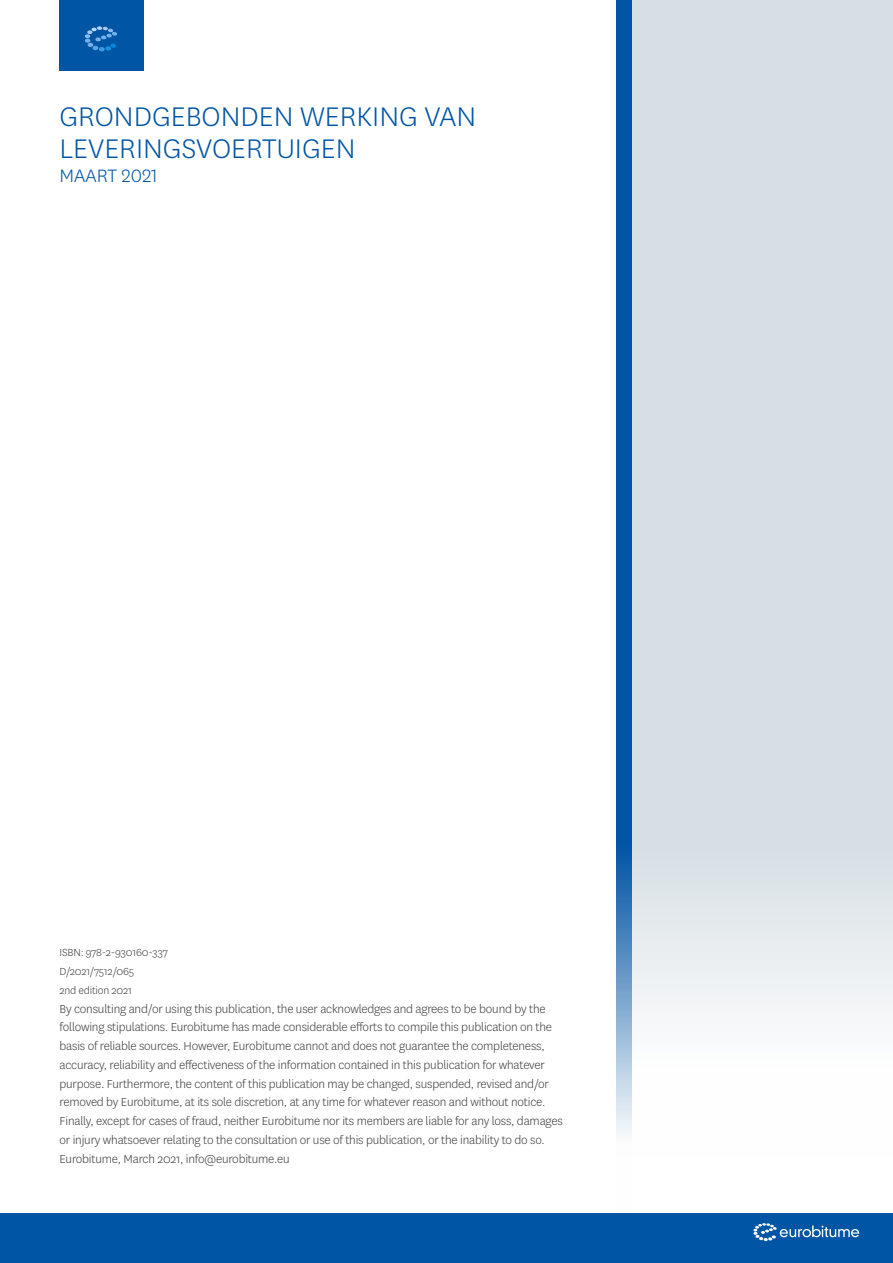
<style>
.page{position:relative;width:893px;height:1263px;background:#fff}
.page>*{position:absolute;margin:0;border:0;box-sizing:border-box;transform-origin:0 0}
.t1{font:300 31.5px/31.5px "National";color:#0155a5}
.t2{font:300 21px "National";color:#0155a5}
.Body{font:300 13.5px/18.8px "National";letter-spacing:-.015em;color:#3e3e3f}
.Body-2{font:300 12px "National";letter-spacing:-.015em;color:#3e3e3f}
</style>
<div class="page">
<div style="left:60px;top:0;width:84px;height:70px;background:#0155a5"></div>
<svg style="left:85px;top:26px;width:32px;height:25px"></svg>
<div style="left:0;top:1213px;width:893px;height:50px;background:#0155a5"></div>
<svg style="left:753px;top:1223px;width:106px;height:18px"></svg>
<svg style="left:632px;top:0;width:261px;height:1017px;background:#d9e0e5"></svg>
<svg style="left:617px;top:0;width:15px;height:1135px;background:#1f68af"></svg>
<p class="t1" style="left:60px;top:100px;width:418px">GRONDGEBONDEN WERKING VAN<br>LEVERINGSVOERTUIGEN</p>
<p class="t2" style="left:60px;top:162px;width:100px">MAART 2021</p>
<p class="Body-2" style="left:60px;top:945px;width:110px">ISBN: 978-2-930160-337</p>
<p class="Body-2" style="left:60px;top:964px;width:76px">D/2021/7512/065</p>
<p class="Body-2" style="left:60px;top:983px;width:74px">2nd edition 2021</p>
<p class="Body" style="left:60px;top:999px;width:505px">By consulting and/or using this publication, the user acknowledges and agrees to be bound by the following stipulations. Eurobitume has made considerable efforts to compile this publication on the basis of reliable sources. However, Eurobitume cannot and does not guarantee the completeness, accuracy, reliability and effectiveness of the information contained in this publication for whatever purpose. Furthermore, the content of this publication may be changed, suspended, revised and/or removed by Eurobitume, at its sole discretion, at any time for whatever reason and without notice.<br>Finally, except for cases of fraud, neither Eurobitume nor its members are liable for any loss, damages or injury whatsoever relating to the consultation or use of this publication, or the inability to do so.</p>
<p class="Body" style="left:60px;top:1149px;width:232px">Eurobitume, March 2021, info@eurobitume.eu</p>
</div>
